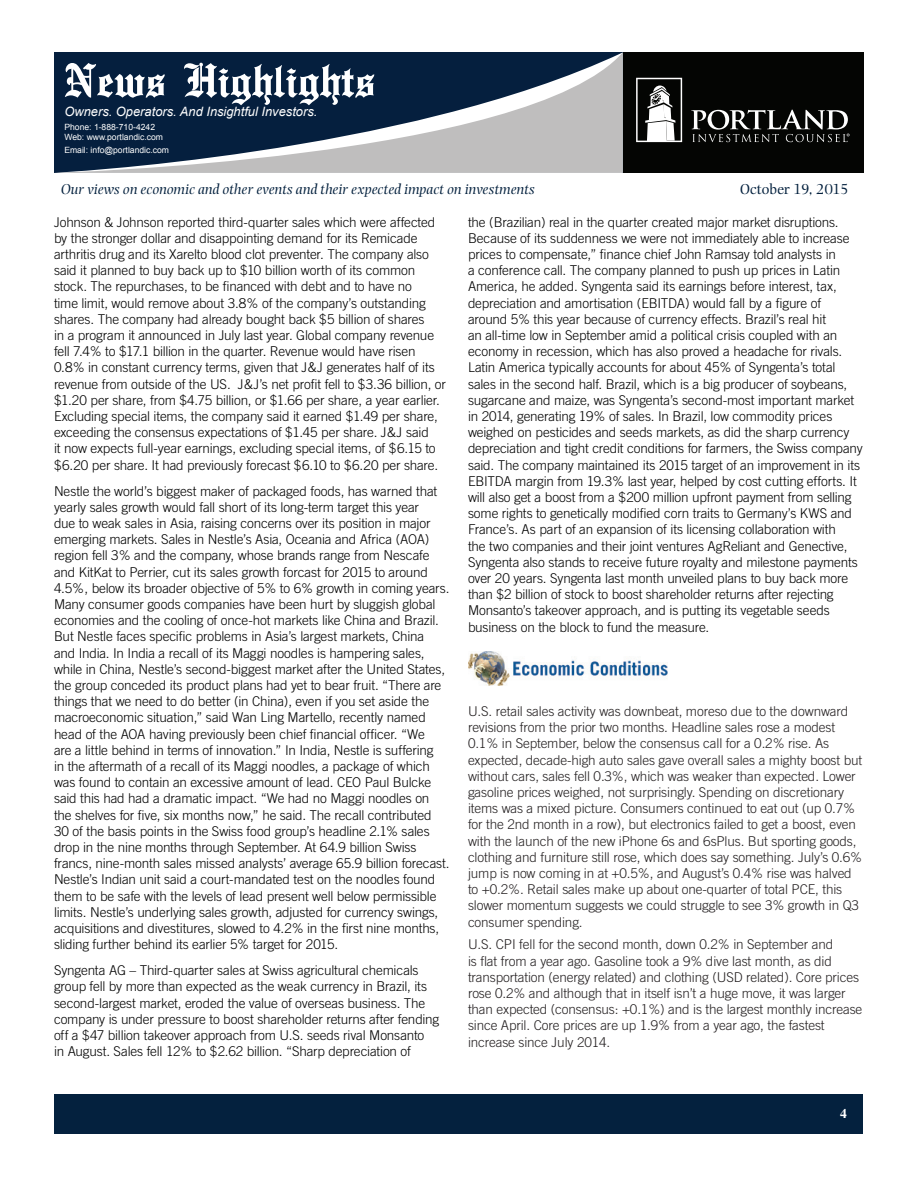
<style>
.page{position:relative;width:918px;height:1188px;background:#fff}
.page>*{position:absolute;margin:0;border:0;box-sizing:border-box;transform-origin:0 0}
.t1{font:500 51px "English Towne";color:#fff}
.t2{font:italic 15px "Photina";color:#04213e}
.t3{font:15px "Photina";color:#04213e}
.Article_-_Body{font:300 13.5px/16.2px "Trade Gothic";letter-spacing:-.01em;color:#000}
.Article_-_Body-2{font:300 13.5px/16.2px "Trade Gothic";letter-spacing:-.01em;color:#231f20}
.t4{font:700 13.5px "Times";color:#fff}
.t5{font:italic 12.9px "Arial";color:#fff}
.t6{font:8.55px/10.4px "Arial";color:#fff}
</style>
<div class="page">
<div style="left:606px;top:52px;width:258px;height:121px;background:#040503"></div>
<div style="left:55px;top:1094px;width:808px;height:39px;background:#04213e"></div>
<svg style="left:54px;top:53px;width:569px;height:120px;background:#4d5d71"></svg>
<svg style="left:636px;top:78px;width:46px;height:64px"></svg>
<svg style="left:691px;top:110px;width:159px;height:32px"></svg>
<img style="left:468px;top:652px;width:199px;height:33px">
<h1 class="t1" style="left:64px;top:51px;width:312px">News Highlights</h1>
<p class="t5" style="left:64px;top:103px;width:255px">Owners. Operators. And Insightful Investors.</p>
<p class="t6" style="left:64px;top:122px;width:100px">Phone: 1-888-710-4242<br>Web: www.portlandic.com</p>
<p class="t6" style="left:64px;top:145px;width:106px">Email: info@portlandic.com</p>
<p class="t2" style="left:61px;top:181px;width:475px">Our views on economic and other events and their expected impact on investments</p>
<p class="t3" style="left:740px;top:180px;width:110px">October 19, 2015</p>
<p class="Article_-_Body" style="left:54px;top:214px;width:394px">Johnson &amp; Johnson reported third-quarter sales which were affected by the stronger dollar and disappointing demand for its Remicade arthritis drug and its Xarelto blood clot preventer. The company also said it planned to buy back up to $10 billion worth of its common stock. The repurchases, to be financed with debt and to have no<br>time limit, would remove about 3.8% of the company’s outstanding shares. The company had already bought back $5 billion of shares<br>in a program it announced in July last year. Global company revenue fell 7.4% to $17.1 billion in the quarter. Revenue would have risen 0.8% in constant currency terms, given that J&amp;J generates half of its revenue from outside of the US. J&amp;J’s net profit fell to $3.36 billion, or $1.20 per share, from $4.75 billion, or $1.66 per share, a year earlier.<br>Excluding special items, the company said it earned $1.49 per share, exceeding the consensus expectations of $1.45 per share. J&amp;J said<br>it now expects full-year earnings, excluding special items, of $6.15 to $6.20 per share. It had previously forecast $6.10 to $6.20 per share.</p>
<p class="Article_-_Body" style="left:54px;top:483px;width:397px">Nestle the world’s biggest maker of packaged foods, has warned that yearly sales growth would fall short of its long-term target this year<br>due to weak sales in Asia, raising concerns over its position in major emerging markets. Sales in Nestle’s Asia, Oceania and Africa (AOA) region fell 3% and the company, whose brands range from Nescafe and KitKat to Perrier, cut its sales growth forcast for 2015 to around 4.5%, below its broader objective of 5% to 6% growth in coming years.<br>Many consumer goods companies have been hurt by sluggish global economies and the cooling of once-hot markets like China and Brazil.<br>But Nestle faces specific problems in Asia’s largest markets, China<br>and India. In India a recall of its Maggi noodles is hampering sales, while in China, Nestle’s second-biggest market after the United States, the group conceded its product plans had yet to bear fruit. “There are things that we need to do better (in China), even if you set aside the macroeconomic situation,” said Wan Ling Martello, recently named head of the AOA having previously been chief financial officer. “We<br>are a little behind in terms of innovation.” In India, Nestle is suffering<br>in the aftermath of a recall of its Maggi noodles, a package of which was found to contain an excessive amount of lead. CEO Paul Bulcke said this had had a dramatic impact. “We had no Maggi noodles on the shelves for five, six months now,” he said. The recall contributed 30 of the basis points in the Swiss food group’s headline 2.1% sales drop in the nine months through September. At 64.9 billion Swiss francs, nine-month sales missed analysts’ average 65.9 billion forecast.<br>Nestle’s Indian unit said a court-mandated test on the noodles found them to be safe with the levels of lead present well below permissible limits. Nestle’s underlying sales growth, adjusted for currency swings, acquisitions and divestitures, slowed to 4.2% in the first nine months, sliding further behind its earlier 5% target for 2015.</p>
<p class="Article_-_Body" style="left:54px;top:962px;width:387px">Syngenta AG – Third-quarter sales at Swiss agricultural chemicals group fell by more than expected as the weak currency in Brazil, its second-largest market, eroded the value of overseas business. The company is under pressure to boost shareholder returns after fending off a $47 billion takeover approach from U.S. seeds rival Monsanto<br>in August. Sales fell 12% to $2.62 billion. “Sharp depreciation of</p>
<p class="Article_-_Body" style="left:468px;top:214px;width:396px">the (Brazilian) real in the quarter created major market disruptions.<br>Because of its suddenness we were not immediately able to increase prices to compensate,” finance chief John Ramsay told analysts in<br>a conference call. The company planned to push up prices in Latin America, he added. Syngenta said its earnings before interest, tax, depreciation and amortisation (EBITDA) would fall by a figure of around 5% this year because of currency effects. Brazil’s real hit<br>an all-time low in September amid a political crisis coupled with an economy in recession, which has also proved a headache for rivals.<br>Latin America typically accounts for about 45% of Syngenta’s total sales in the second half. Brazil, which is a big producer of soybeans, sugarcane and maize, was Syngenta’s second-most important market in 2014, generating 19% of sales. In Brazil, low commodity prices weighed on pesticides and seeds markets, as did the sharp currency depreciation and tight credit conditions for farmers, the Swiss company said. The company maintained its 2015 target of an improvement in its EBITDA margin from 19.3% last year, helped by cost cutting efforts. It will also get a boost from a $200 million upfront payment from selling some rights to genetically modified corn traits to Germany’s KWS and France’s. As part of an expansion of its licensing collaboration with<br>the two companies and their joint ventures AgReliant and Genective, Syngenta also stands to receive future royalty and milestone payments over 20 years. Syngenta last month unveiled plans to buy back more than $2 billion of stock to boost shareholder returns after rejecting Monsanto’s takeover approach, and is putting its vegetable seeds business on the block to fund the measure.</p>
<p class="Article_-_Body-2" style="left:468px;top:703px;width:396px">U.S. retail sales activity was downbeat, moreso due to the downward revisions from the prior two months. Headline sales rose a modest 0.1% in September, below the consensus call for a 0.2% rise. As expected, decade-high auto sales gave overall sales a mighty boost but without cars, sales fell 0.3%, which was weaker than expected. Lower gasoline prices weighed, not surprisingly. Spending on discretionary items was a mixed picture. Consumers continued to eat out (up 0.7% for the 2nd month in a row), but electronics failed to get a boost, even with the launch of the new iPhone 6s and 6sPlus. But sporting goods, clothing and furniture still rose, which does say something. July’s 0.6% jump is now coming in at +0.5%, and August’s 0.4% rise was halved to +0.2%. Retail sales make up about one-quarter of total PCE, this slower momentum suggests we could struggle to see 3% growth in Q3 consumer spending.</p>
<p class="Article_-_Body-2" style="left:468px;top:936px;width:396px">U.S. CPI fell for the second month, down 0.2% in September and<br>is flat from a year ago. Gasoline took a 9% dive last month, as did transportation (energy related) and clothing (USD related). Core prices rose 0.2% and although that in itself isn’t a huge move, it was larger than expected (consensus: +0.1%) and is the largest monthly increase since April. Core prices are up 1.9% from a year ago, the fastest increase since July 2014.</p>
<p class="t4" style="left:840px;top:1100px;width:8px">4</p>
</div>
